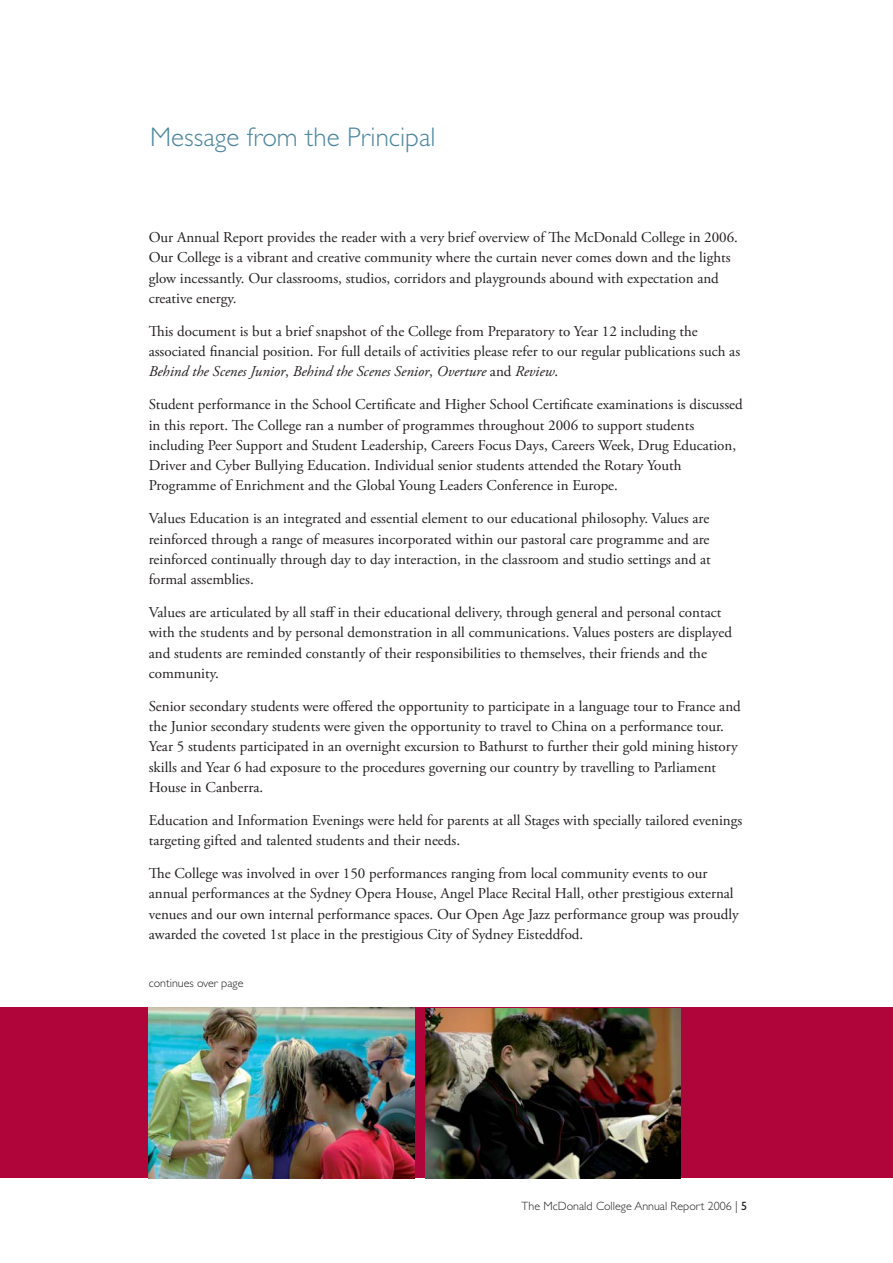
<style>
.page{position:relative;width:893px;height:1263px;background:#fff}
.page>*{position:absolute;margin:0;border:0;box-sizing:border-box;transform-origin:0 0}
.t1{font:300 27px "Gill Sans";color:#4e869d}
.t2{font:15px/20.2px "Adobe Garamond Pro";color:#231f20}
.t3{font:300 12px "Gill Sans";color:#231f20}
.s1{font-style:italic}
.s2{font-weight:400}
</style>
<div class="page">
<div style="left:0;top:1008px;width:892px;height:170px;background:#b0053a"></div>
<img style="left:149px;top:1008px;width:265px;height:170px">
<img style="left:425px;top:1008px;width:255px;height:170px">
<h1 class="t1" style="left:150px;top:128px;width:287px">Message from the Principal</h1>
<p class="t2" style="left:149px;top:229px;width:590px">Our Annual Report provides the reader with a very brief overview of The McDonald College in 2006.<br>Our College is a vibrant and creative community where the curtain never comes down and the lights glow incessantly. Our classrooms, studios, corridors and playgrounds abound with expectation and creative energy.</p>
<p class="t2" style="left:149px;top:322px;width:593px">This document is but a brief snapshot of the College from Preparatory to Year 12 including the associated financial position. For full details of activities please refer to our regular publications such as<br><span class="s1">Behind the Scenes Junior</span>, <span class="s1">Behind the Scenes Senior</span>, <span class="s1">Overture</span> and <span class="s1">Review</span>.</p>
<p class="t2" style="left:149px;top:396px;width:595px">Student performance in the School Certificate and Higher School Certificate examinations is discussed in this report. The College ran a number of programmes throughout 2006 to support students including Peer Support and Student Leadership, Careers Focus Days, Careers Week, Drug Education, Driver and Cyber Bullying Education. Individual senior students attended the Rotary Youth Programme of Enrichment and the Global Young Leaders Conference in Europe.</p>
<p class="t2" style="left:149px;top:510px;width:563px;text-align:justify">Values Education is an integrated and essential element to our educational philosophy. Values are reinforced through a range of measures incorporated within our pastoral care programme and are reinforced continually through day to day interaction, in the classroom and studio settings and at formal assemblies.</p>
<p class="t2" style="left:149px;top:604px;width:584px">Values are articulated by all staff in their educational delivery, through general and personal contact with the students and by personal demonstration in all communications. Values posters are displayed and students are reminded constantly of their responsibilities to themselves, their friends and the community.</p>
<p class="t2" style="left:149px;top:697px;width:593px">Senior secondary students were offered the opportunity to participate in a language tour to France and the Junior secondary students were given the opportunity to travel to China on a performance tour.<br>Year 5 students participated in an overnight excursion to Bathurst to further their gold mining history skills and Year 6 had exposure to the procedures governing our country by travelling to Parliament House in Canberra.</p>
<p class="t2" style="left:149px;top:811px;width:595px">Education and Information Evenings were held for parents at all Stages with specially tailored evenings targeting gifted and talented students and their needs.</p>
<p class="t2" style="left:149px;top:865px;width:591px">The College was involved in over 150 performances ranging from local community events to our annual performances at the Sydney Opera House, Angel Place Recital Hall, other prestigious external venues and our own internal performance spaces. Our Open Age Jazz performance group was proudly awarded the coveted 1st place in the prestigious City of Sydney Eisteddfod.</p>
<p class="t3" style="left:149px;top:979px;width:96px">continues over page</p>
<p class="t3" style="left:521px;top:1202px;width:227px">The McDonald College Annual Report 2006 | <span class="s2">5</span></p>
</div>
